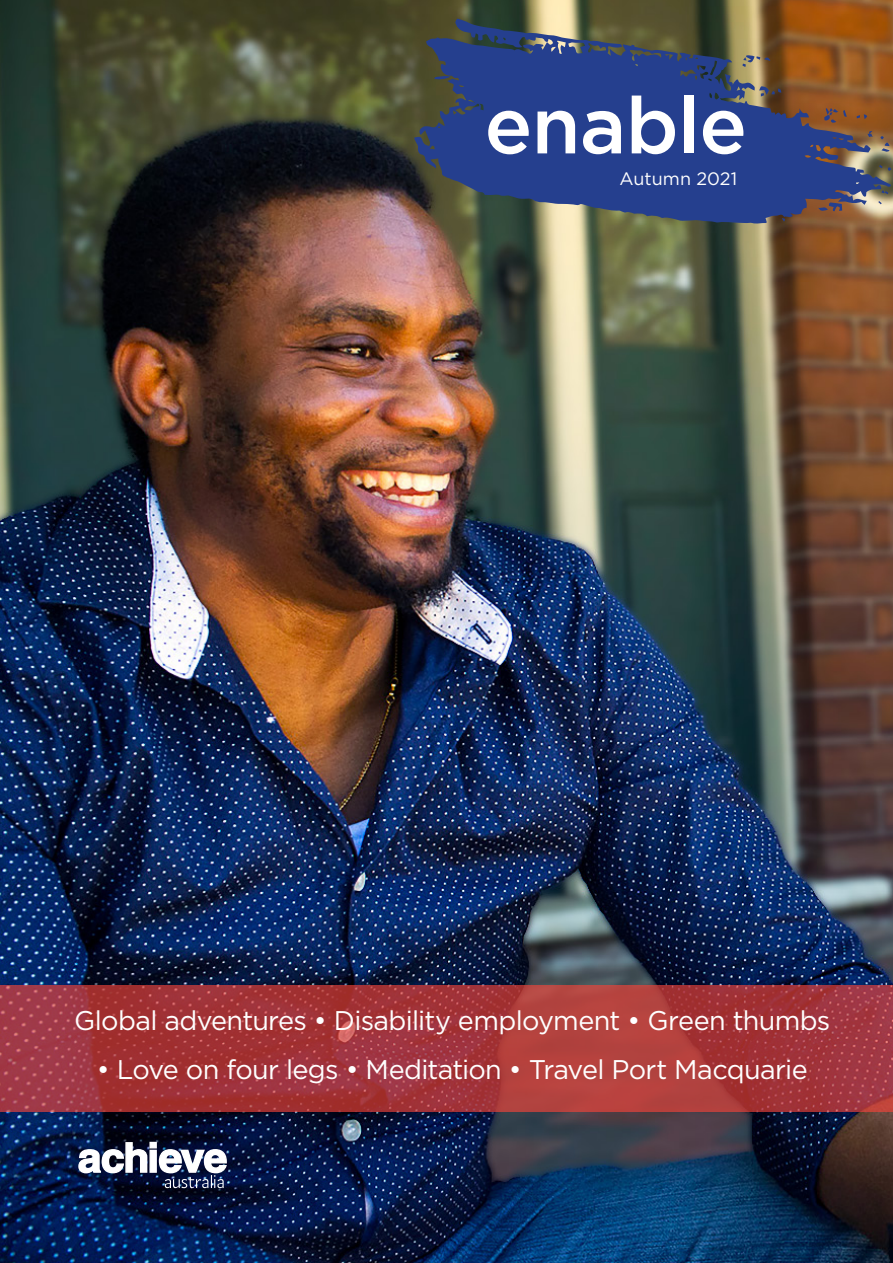
<style>
.page{position:relative;width:893px;height:1263px;background:#fff}
.page>*{position:absolute;margin:0;border:0;box-sizing:border-box;transform-origin:0 0}
.t1{font:500 79.2px "Gotham";letter-spacing:-.01em;color:#fff}
.t2{font:27px "Gotham";letter-spacing:-.025em;color:#fff}
.t3{font:18px "Gotham";color:#fff}
</style>
<div class="page">
<img style="left:0;top:0;width:893px;height:1263px">
<svg style="left:0;top:986px;width:893px;height:126px"></svg>
<img style="left:78px;top:1142px;width:149px;height:46px">
<svg style="left:414px;top:18px;width:477px;height:206px;fill:#253f8e"></svg>
<svg style="left:460px;top:87px;width:7px;height:8px"></svg>
<svg style="left:434px;top:74px;width:25px;height:6px"></svg>
<svg style="left:818px;top:194px;width:27px;height:17px"></svg>
<svg style="left:496px;top:34px;width:5px;height:5px"></svg>
<svg style="left:631px;top:45px;width:4px;height:4px"></svg>
<svg style="left:888px;top:167px;width:3px;height:5px"></svg>
<svg style="left:478px;top:28px;width:4px;height:4px"></svg>
<svg style="left:824px;top:105px;width:23px;height:19px"></svg>
<svg style="left:782px;top:218px;width:4px;height:4px"></svg>
<svg style="left:881px;top:190px;width:7px;height:4px"></svg>
<svg style="left:880px;top:136px;width:10px;height:17px"></svg>
<svg style="left:878px;top:201px;width:4px;height:3px"></svg>
<svg style="left:759px;top:86px;width:23px;height:10px"></svg>
<svg style="left:867px;top:131px;width:6px;height:6px"></svg>
<svg style="left:742px;top:55px;width:28px;height:12px"></svg>
<svg style="left:857px;top:114px;width:13px;height:5px"></svg>
<svg style="left:446px;top:170px;width:11px;height:9px"></svg>
<p class="t1" style="left:484px;top:74px;width:264px">enable</p>
<p class="t3" style="left:620px;top:167px;width:119px">Autumn 2021</p>
<p class="t2" style="left:74px;top:1003px;width:758px">Global adventures • Disability employment • Green thumbs</p>
<p class="t2" style="left:97px;top:1053px;width:712px">• Love on four legs • Meditation • Travel Port Macquarie</p>
</div>
